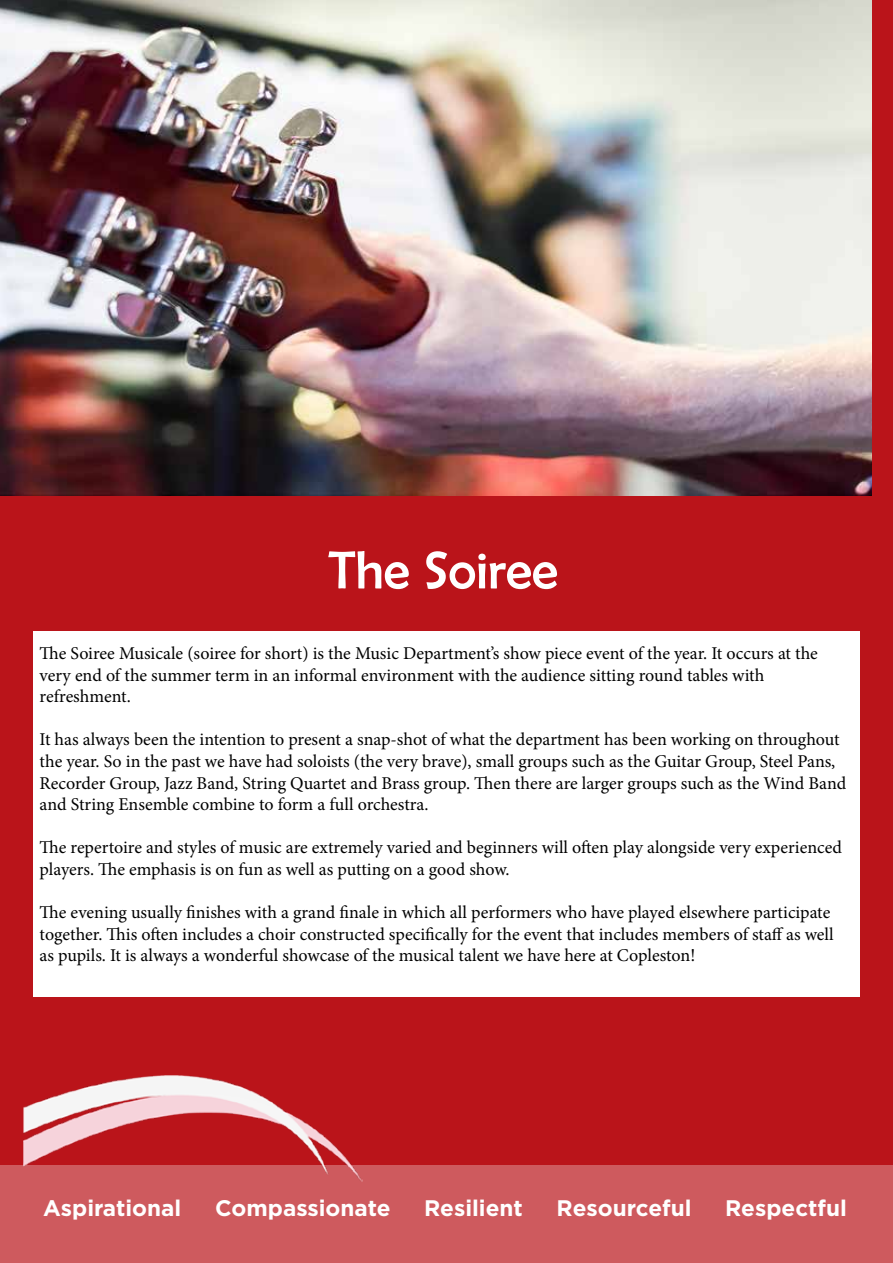
<style>
.page{position:relative;width:893px;height:1263px;background:#ba141a}
.page>*{position:absolute;margin:0;border:0;box-sizing:border-box;transform-origin:0 0}
.t1{font:54px "Berlin Sans FB";color:#fff}
.t2{font:700 22.5px "Gotham";color:#fff}
.t3{font:18px/21.6px "Minion Pro";letter-spacing:-.005em;color:#000}
</style>
<div class="page">
<div style="left:0;top:1165px;width:893px;height:98px;background:#ce5a5e"></div>
<div style="left:33px;top:631px;width:827px;height:366px;background:#fff"></div>
<img style="left:0;top:0;width:872px;height:495px">
<img style="left:23px;top:1076px;width:339px;height:106px">
<h1 class="t1" style="left:328px;top:540px;width:232px">The Soiree</h1>
<p class="t3" style="left:40px;top:642px;width:780px">The Soiree Musicale (soiree for short) is the Music Department’s show piece event of the year. It occurs at the very end of the summer term in an informal environment with the audience sitting round tables with refreshment.</p>
<p class="t3" style="left:40px;top:729px;width:808px">It has always been the intention to present a snap-shot of what the department has been working on throughout the year. So in the past we have had soloists (the very brave), small groups such as the Guitar Group, Steel Pans, Recorder Group, Jazz Band, String Quartet and Brass group. Then there are larger groups such as the Wind Band and String Ensemble combine to form a full orchestra.</p>
<p class="t3" style="left:40px;top:837px;width:804px">The repertoire and styles of music are extremely varied and beginners will often play alongside very experienced players. The emphasis is on fun as well as putting on a good show.</p>
<p class="t3" style="left:40px;top:902px;width:795px">The evening usually finishes with a grand finale in which all performers who have played elsewhere participate together. This often includes a choir constructed specifically for the event that includes members of staff as well as pupils. It is always a wonderful showcase of the musical talent we have here at Copleston!</p>
<p class="t2" style="left:43px;top:1195px;width:140px">Aspirational</p>
<p class="t2" style="left:215px;top:1195px;width:177px">Compassionate</p>
<p class="t2" style="left:424px;top:1195px;width:100px">Resilient</p>
<p class="t2" style="left:557px;top:1195px;width:136px">Resourceful</p>
<p class="t2" style="left:725px;top:1195px;width:123px">Respectful</p>
</div>
